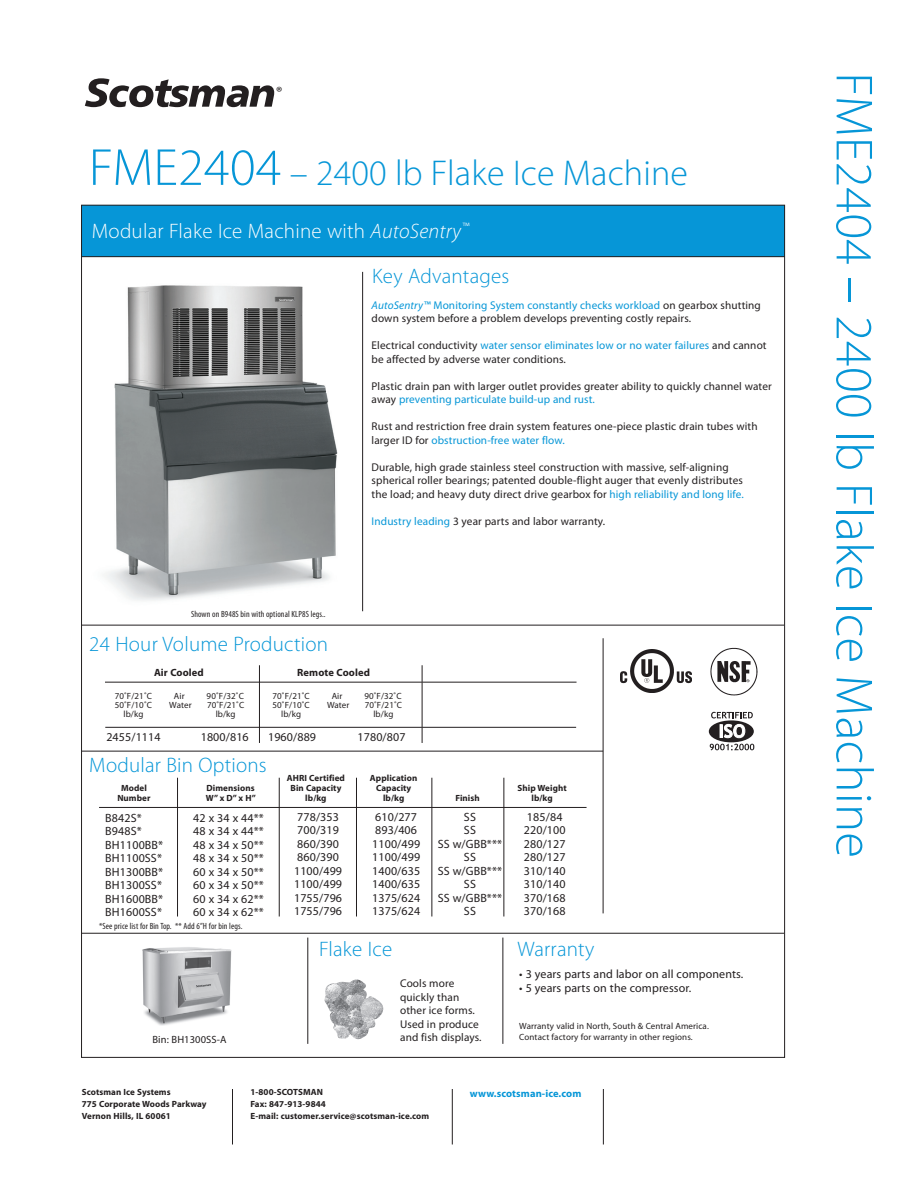
<style>
.page{position:relative;width:918px;height:1188px;background:#fff}
.page>*{position:absolute;margin:0;border:0;box-sizing:border-box;transform-origin:0 0}
.t1{font:300 52.5px "Myriad Pro";letter-spacing:.005em;color:#0696d7}
.t2{font:300 36px "Myriad Pro";letter-spacing:.005em;color:#0696d7}
.t3{font:300 21px "Myriad Pro";letter-spacing:.01em;color:#0696d7}
.t4{font:300 21px "Myriad Pro";letter-spacing:.01em;color:#fff}
.t5{font:15px "Myriad Pro";color:#231f20}
.t6{font:12px/13.5px "Myriad Pro";letter-spacing:.01em;color:#231f20}
.t7{font:11.25px/13.5px "Myriad Pro";letter-spacing:.01em;color:#231f20}
.t8{font:700 10.5px "Myriad Pro";letter-spacing:.01em;color:#231f20}
.t9{font:700 10.5px "Myriad Pro";letter-spacing:.01em;color:#0696d7}
.t10{font:10.5px "Myriad Pro";letter-spacing:.01em;color:#231f20}
.t11{font:700 9px/9.8px "Myriad Pro";letter-spacing:.01em;color:#231f20;text-align:center}
.t12{font:9px/10.5px "Myriad Pro";letter-spacing:.01em;color:#231f20}
.t13{font:condensed 9px "Myriad Pro";letter-spacing:.01em;color:#231f20}
.s1{font-size:52.5px}
.s2{font-style:italic}
.s3{font-style:italic;color:#0696d7}
.s4{color:#0696d7}
</style>
<div class="page">
<div style="left:81px;top:205px;width:704px;height:52px;background:#0696d7"></div>
<hr style="left:99px;top:807px;width:488px;height:1px;background:#231f20">
<hr style="left:81px;top:256px;width:704px;height:1px;background:#231f20">
<hr style="left:82px;top:933px;width:702px;height:1px;background:#231f20">
<hr style="left:362px;top:272px;width:1px;height:339px;background:#231f20">
<hr style="left:232px;top:1089px;width:1px;height:55px;background:#231f20">
<hr style="left:452px;top:1089px;width:1px;height:55px;background:#231f20">
<hr style="left:603px;top:1089px;width:1px;height:55px;background:#231f20">
<hr style="left:82px;top:625px;width:702px;height:1px;background:#231f20">
<hr style="left:502px;top:938px;width:1px;height:106px;background:#231f20">
<hr style="left:307px;top:938px;width:1px;height:106px;background:#231f20">
<hr style="left:603px;top:638px;width:1px;height:275px;background:#231f20">
<img style="left:621px;top:650px;width:71px;height:42px">
<img style="left:710px;top:647px;width:48px;height:49px">
<svg style="left:710px;top:744px;width:44px;height:6px"></svg>
<svg style="left:709px;top:720px;width:45px;height:22px"></svg>
<svg style="left:720px;top:724px;width:26px;height:14px"></svg>
<svg style="left:711px;top:712px;width:42px;height:6px"></svg>
<hr style="left:82px;top:751px;width:521px;height:1px;background:#231f20">
<hr style="left:177px;top:778px;width:1px;height:139px;background:#231f20">
<hr style="left:279px;top:778px;width:1px;height:139px;background:#231f20">
<hr style="left:356px;top:778px;width:1px;height:139px;background:#231f20">
<hr style="left:432px;top:778px;width:1px;height:139px;background:#231f20">
<hr style="left:504px;top:778px;width:1px;height:139px;background:#231f20">
<img style="left:324px;top:979px;width:60px;height:61px">
<hr style="left:259px;top:665px;width:1px;height:78px;background:#231f20">
<hr style="left:422px;top:665px;width:1px;height:78px;background:#231f20">
<hr style="left:105px;top:727px;width:317px;height:1px;background:#231f20">
<hr style="left:105px;top:682px;width:317px;height:1px;background:#231f20">
<hr style="left:422px;top:727px;width:154px;height:1px;background:#231f20">
<hr style="left:422px;top:682px;width:155px;height:1px;background:#231f20">
<svg style="left:85px;top:78px;width:189px;height:29px"></svg>
<img style="left:105px;top:285px;width:233px;height:316px">
<img style="left:142px;top:947px;width:90px;height:78px">
<h3 class="t5" style="left:276px;top:82px;width:8px">®</h3>
<h2 class="t2" style="left:89px;top:153px;width:601px"><span class="s1">FME2404</span> – 2400 lb Flake Ice Machine</h2>
<h3 class="t4" style="left:92px;top:219px;width:379px">Modular Flake Ice Machine with <span class="s2">AutoSentry</span><sup>™</sup></h3>
<h3 class="t3" style="left:372px;top:264px;width:139px">Key Advantages</h3>
<p class="t13" style="left:191px;top:609px;width:136px">Shown on B948S bin with optional KLP8S legs..</p>
<h3 class="t3" style="left:89px;top:633px;width:240px">24 Hour Volume Production</h3>
<p class="t7" style="left:372px;top:298px;width:391px"><span class="s3">AutoSentry™</span> <span class="s4">Monitoring System constantly checks workload</span> on gearbox shutting down system before a problem develops preventing costly repairs.</p>
<p class="t7" style="left:372px;top:339px;width:397px">Electrical conductivity <span class="s4">water sensor eliminates low or no water failures</span> and cannot be affected by adverse water conditions.</p>
<p class="t7" style="left:372px;top:379px;width:402px">Plastic drain pan with larger outlet provides greater ability to quickly channel water away <span class="s4">preventing particulate build-up and rust.</span></p>
<p class="t7" style="left:372px;top:420px;width:388px">Rust and restriction free drain system features one-piece plastic drain tubes with larger ID for <span class="s4">obstruction-free water flow.</span></p>
<p class="t7" style="left:372px;top:460px;width:374px">Durable, high grade stainless steel construction with massive, self-aligning spherical roller bearings; patented double-flight auger that evenly distributes the load; and heavy duty direct drive gearbox for <span class="s4">high reliability and long life.</span></p>
<p class="t7" style="left:372px;top:514px;width:235px"><span class="s4">Industry leading</span> 3 year parts and labor warranty.</p>
<p class="t8" style="left:154px;top:666px;width:51px">Air Cooled</p>
<p class="t8" style="left:297px;top:666px;width:74px">Remote Cooled</p>
<p class="t12" style="left:115px;top:690px;width:39px">70˚F/21˚C</p>
<p class="t12" style="left:174px;top:690px;width:12px">Air</p>
<p class="t12" style="left:207px;top:690px;width:39px">90˚F/32˚C</p>
<p class="t12" style="left:115px;top:699px;width:39px">50˚F/10˚C</p>
<p class="t12" style="left:169px;top:699px;width:24px">Water</p>
<p class="t12" style="left:207px;top:699px;width:39px">70˚F/21˚C</p>
<p class="t12" style="left:123px;top:708px;width:21px">lb/kg</p>
<p class="t12" style="left:216px;top:708px;width:21px">lb/kg</p>
<p class="t12" style="left:272px;top:690px;width:39px">70˚F/21˚C</p>
<p class="t12" style="left:332px;top:690px;width:12px">Air</p>
<p class="t12" style="left:364px;top:690px;width:39px">90˚F/32˚C</p>
<p class="t12" style="left:272px;top:699px;width:39px">50˚F/10˚C</p>
<p class="t12" style="left:327px;top:699px;width:24px">Water</p>
<p class="t12" style="left:365px;top:699px;width:39px">70˚F/21˚C</p>
<p class="t12" style="left:281px;top:708px;width:21px">lb/kg</p>
<p class="t12" style="left:373px;top:708px;width:21px">lb/kg</p>
<p class="t6" style="left:106px;top:730px;width:56px">2455/1114</p>
<p class="t6" style="left:201px;top:730px;width:50px">1800/816</p>
<p class="t6" style="left:268px;top:730px;width:50px">1960/889</p>
<p class="t6" style="left:358px;top:730px;width:50px">1780/807</p>
<h3 class="t3" style="left:89px;top:753px;width:179px">Modular Bin Options</h3>
<p class="t6" style="left:105px;top:811px;width:59px">B842S*<br>B948S*<br>BH1100BB*<br>BH1100SS*<br>BH1300BB*<br>BH1300SS*<br>BH1600BB*<br>BH1600SS*</p>
<p class="t11" style="left:117px;top:783px;width:35px">Model<br>Number</p>
<p class="t11" style="left:206px;top:783px;width:51px;text-align:left">Dimensions<br>W” x D” x H”</p>
<p class="t11" style="left:287px;top:773px;width:60px">AHRI Certified<br>Bin Capacity lb/kg</p>
<p class="t11" style="left:370px;top:773px;width:49px">Application<br>Capacity lb/kg</p>
<p class="t11" style="left:455px;top:793px;width:26px">Finish</p>
<p class="t11" style="left:518px;top:783px;width:51px">Ship Weight lb/kg</p>
<p class="t6" style="left:294px;top:810px;width:50px">778/353<br>700/319<br>860/390<br>860/390<br>1100/499<br>1100/499<br>1755/796<br>1755/796</p>
<p class="t6" style="left:438px;top:810px;width:66px;text-align:center">SS<br>SS<br>SS w/GBB***<br>SS<br>SS w/GBB***<br>SS<br>SS w/GBB***<br>SS</p>
<p class="t6" style="left:524px;top:810px;width:43px">185/84<br>220/100<br>280/127<br>280/127<br>310/140<br>310/140<br>370/168<br>370/168</p>
<p class="t6" style="left:372px;top:810px;width:50px">610/277<br>893/406<br>1100/499<br>1100/499<br>1400/635<br>1400/635<br>1375/624<br>1375/624</p>
<p class="t6" style="left:193px;top:811px;width:72px;text-align:justify">42 x 34 x 44** 48 x 34 x 44** 48 x 34 x 50** 48 x 34 x 50** 60 x 34 x 50** 60 x 34 x 50** 60 x 34 x 62** 60 x 34 x 62**</p>
<p class="t13" style="left:99px;top:920px;width:145px">*See price list for Bin Top. ** Add 6”H for bin legs.</p>
<p class="t10" style="left:152px;top:1033px;width:76px">Bin: BH1300SS-A</p>
<h3 class="t3" style="left:319px;top:937px;width:75px">Flake Ice</h3>
<p class="t7" style="left:400px;top:977px;width:83px">Cools more quickly than other ice forms.<br>Used in produce and fish displays.</p>
<h3 class="t3" style="left:518px;top:937px;width:78px">Warranty</h3>
<p class="t6" style="left:519px;top:967px;width:226px">• 3 years parts and labor on all components.</p>
<p class="t6" style="left:519px;top:981px;width:174px">• 5 years parts on the compressor.</p>
<p class="t12" style="left:519px;top:1021px;width:191px">Warranty valid in North, South &amp; Central America.<br>Contact factory for warranty in other regions.</p>
<p class="t11" style="left:82px;top:1086px;width:126px;line-height:12px;text-align:left">Scotsman Ice Systems<br>775 Corporate Woods Parkway<br>Vernon Hills, IL 60061</p>
<p class="t11" style="left:250px;top:1086px;width:180px;line-height:12px;text-align:left">1-800-SCOTSMAN<br>Fax: 847-913-9844<br>E-mail: customer.service@scotsman-ice.com</p>
<p class="t9" style="left:470px;top:1086px;width:113px">www.scotsman-ice.com</p>
<h1 class="t1" style="left:883px;top:72px;width:787px;rotate:90deg">FME2404 – 2400 lb Flake Ice Machine</h1>
</div>
